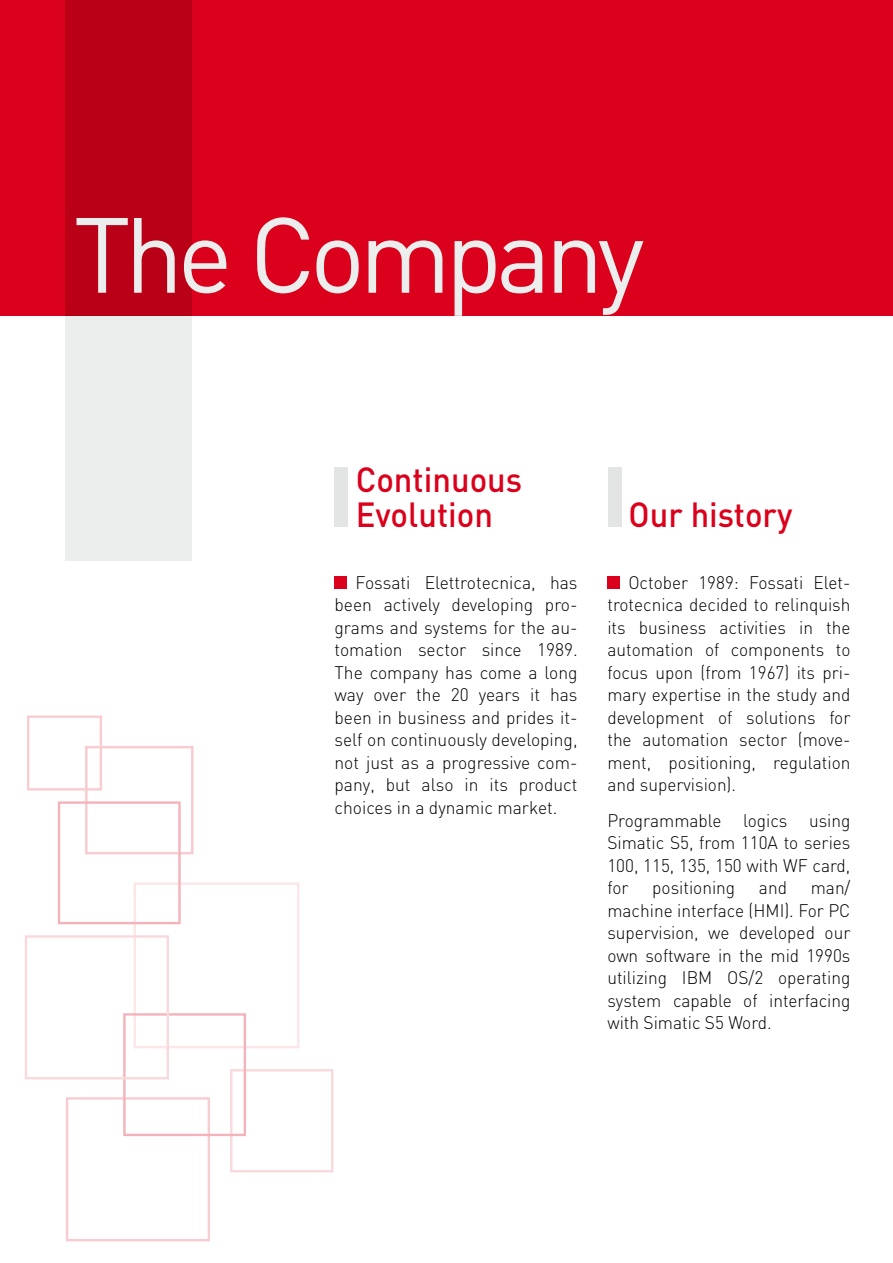
<style>
.page{position:relative;width:893px;height:1263px;background:#fff}
.page>*{position:absolute;margin:0;border:0;box-sizing:border-box;transform-origin:0 0}
.t1{font:105px "DIN";letter-spacing:-.06em;color:#eceded}
.t2{font:500 34.5px/34.5px "DIN";color:#db001b;scale:.95 1}
.t3{font:300 18px/22.5px "DIN";color:#000;text-align:justify;scale:.96 1}
.t4{font:300 18px/22.5px "DIN";color:#000;text-align:justify}
</style>
<div class="page">
<div style="left:0;top:0;width:893px;height:316px;background:#db001b"></div>
<div style="left:85px;top:746px;width:109px;height:108px;border:3px solid #f8ccd1"></div>
<div style="left:66px;top:1097px;width:144px;height:144px;border:2px solid #f8ccd1"></div>
<div style="left:230px;top:1069px;width:103px;height:103px;border:2px solid #fad9dd"></div>
<div style="left:134px;top:882px;width:165px;height:166px;border:2px solid #fbe6e8"></div>
<div style="left:123px;top:1013px;width:123px;height:123px;border:2px solid #f4b3bb"></div>
<div style="left:25px;top:935px;width:144px;height:144px;border:2px solid #fad9dd"></div>
<div style="left:58px;top:801px;width:123px;height:123px;border:2px solid #f4b3bb"></div>
<div style="left:27px;top:715px;width:75px;height:75px;border:2px solid #f8ccd1"></div>
<div style="left:334px;top:576px;width:13px;height:13px;background:#db001b"></div>
<div style="left:607px;top:576px;width:13px;height:13px;background:#db001b"></div>
<div style="left:334px;top:468px;width:13px;height:59px;background:#e3e4e4"></div>
<div style="left:608px;top:468px;width:14px;height:59px;background:#e3e4e4"></div>
<div style="left:65px;top:0;width:127px;height:316px;background:#ba0017"></div>
<div style="left:65px;top:316px;width:127px;height:245px;background:#eceded"></div>
<h1 class="t1" style="left:73px;top:189px;width:573px">The Company</h1>
<h2 class="t2" style="left:356px;top:461px;width:177px">Continuous<br>Evolution</h2>
<p class="t4" style="left:334px;top:571px;width:245px;text-indent:21px">Fossati Elettrotecnica, has been actively developing pro&shy;grams and systems for the au&shy;tomation sector since 1989.<br>The company has come a long way over the 20 years it has been in business and prides it&shy;self on continuously developing, not just as a progressive com&shy;pany, but also in its product choices in a dynamic market.</p>
<h2 class="t2" style="left:629px;top:496px;width:174px">Our history</h2>
<p class="t3" style="left:607px;top:571px;width:255px;text-indent:21px">October 1989: Fossati Elet&shy;trotecnica decided to relinquish its business activities in the automation of components to focus upon (from 1967) its pri&shy;mary expertise in the study and development of solutions for the automation sector (move&shy;ment, positioning, regulation and supervision).</p>
<p class="t3" style="left:607px;top:809px;width:255px">Programmable logics using Simatic S5, from 110A to series 100, 115, 135, 150 with WF card, for</p>
<p class="t3" style="left:607px;top:876px;width:255px;text-indent:203px">man/ machine interface (HMI). For PC supervision, we developed our own software in the mid 1990s utilizing IBM OS/2 operating system capable of interfacing with Simatic S5 Word.</p>
<p class="t3" style="left:652px;top:876px;width:88px">positioning</p>
<p class="t3" style="left:759px;top:876px;width:31px">and</p>
</div>
